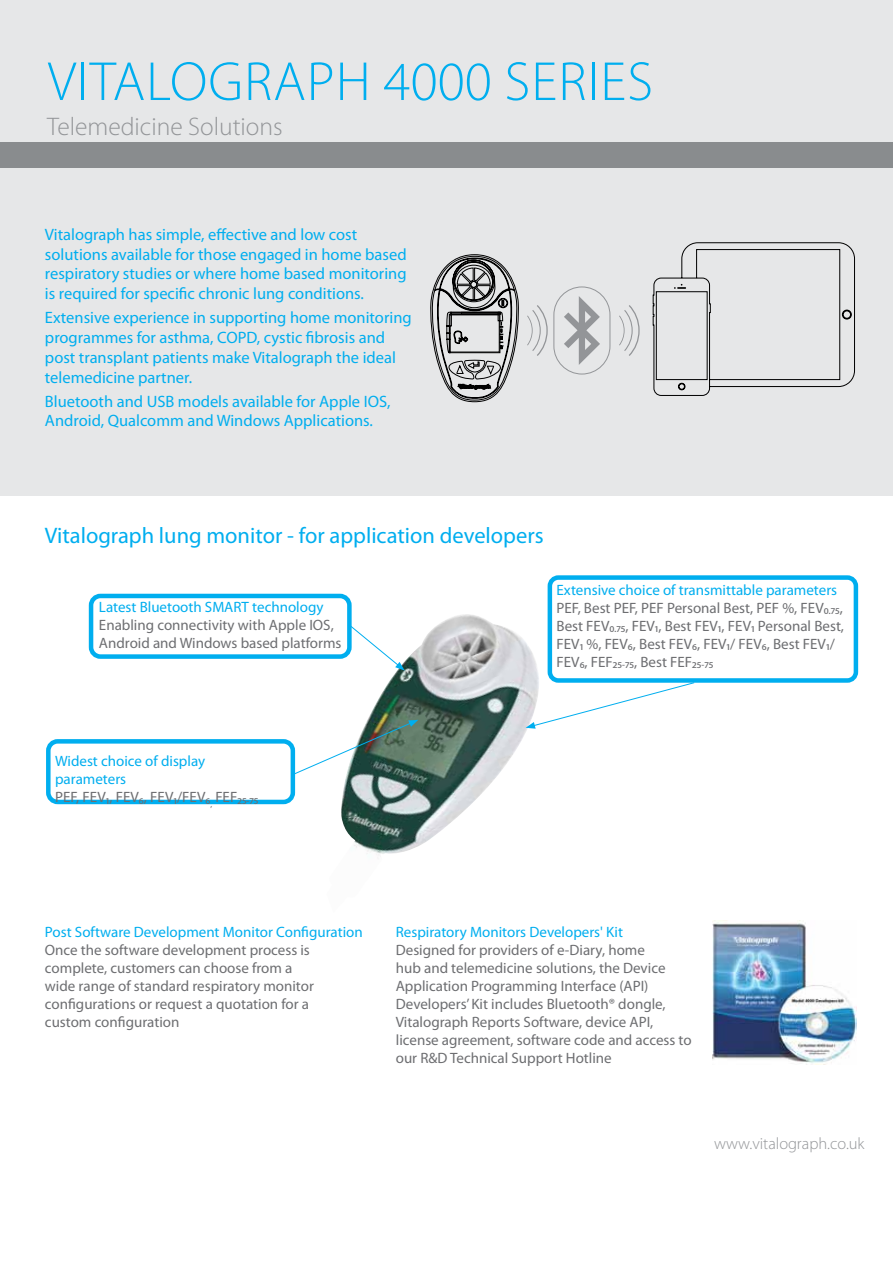
<style>
.page{position:relative;width:893px;height:1263px;background:#fff}
.page>*{position:absolute;margin:0;border:0;box-sizing:border-box;transform-origin:0 0}
.t1{font:300 55.5px "Myriad Pro";letter-spacing:.02em;color:#00aeef}
.t2{font:300 25.5px "Myriad Pro";color:#939598}
.t3{font:22.5px "Myriad Pro";color:#00aeef}
.t4{font:16.5px/19.8px "Myriad Pro";color:#00aeef}
.t5{font:300 16.5px "Myriad Pro";color:#939598}
.t6{font:15px/18px "Myriad Pro";color:#6d6e71}
.t7{font:15px/18px "Myriad Pro";color:#00aeef}
.s1{color:#6d6e71}
</style>
<div class="page">
<div style="left:0;top:0;width:893px;height:495px;background:#e6e7e8"></div>
<img style="left:712px;top:920px;width:144px;height:145px">
<img style="left:341px;top:614px;width:198px;height:241px">
<div style="left:548px;top:575px;width:310px;height:108px;border:4px solid #00aeef;border-radius:9px"></div>
<div style="left:91px;top:596px;width:258px;height:60px;background:#fff;border-radius:9px"></div>
<div style="left:89px;top:594px;width:263px;height:65px;border:4px solid #00aeef;border-radius:9px"></div>
<div style="left:46px;top:739px;width:249px;height:65px;border:4px solid #00aeef;border-radius:9px"></div>
<svg style="left:350px;top:625px;width:55px;height:45px"></svg>
<img style="left:292px;top:720px;width:126px;height:55px">
<svg style="left:526px;top:682px;width:169px;height:47px"></svg>
<svg style="left:653px;top:242px;width:202px;height:154px"></svg>
<svg style="left:430px;top:254px;width:89px;height:148px"></svg>
<svg style="left:564px;top:296px;width:36px;height:69px"></svg>
<div style="left:553px;top:287px;width:57px;height:87px;border:1px solid #939598;border-radius:28px"></div>
<svg style="left:619px;top:305px;width:21px;height:51px"></svg>
<svg style="left:527px;top:305px;width:21px;height:51px"></svg>
<div style="left:0;top:142px;width:893px;height:26px;background:#898c8e"></div>
<h1 class="t1" style="left:48px;top:51px;width:607px">VITALOGRAPH 4000 SERIES</h1>
<h2 class="t2" style="left:47px;top:112px;width:237px">Telemedicine Solutions</h2>
<p class="t4" style="left:45px;top:225px;width:363px">Vitalograph has simple, effective and low cost solutions available for those engaged in home based respiratory studies or where home based monitoring is required for specific chronic lung conditions.</p>
<p class="t4" style="left:45px;top:308px;width:368px">Extensive experience in supporting home monitoring programmes for asthma, COPD, cystic fibrosis and post transplant patients make Vitalograph the ideal telemedicine partner.</p>
<p class="t4" style="left:45px;top:392px;width:347px">Bluetooth and USB models available for Apple IOS,<br>Android, Qualcomm and Windows Applications.</p>
<h3 class="t3" style="left:45px;top:523px;width:500px">Vitalograph lung monitor - for application developers</h3>
<p class="t7" style="left:99px;top:598px;width:226px">Latest Bluetooth SMART technology</p>
<p class="t6" style="left:99px;top:616px;width:244px">Enabling connectivity with Apple IOS,<br>Android and Windows based platforms</p>
<p class="t7" style="left:556px;top:581px;width:282px">Extensive choice of transmittable parameters</p>
<p class="t6" style="left:556px;top:599px;width:289px">PEF, Best PEF, PEF Personal Best, PEF %, FEV0.75, Best FEV0.75, FEV1, Best FEV1, FEV1 Personal Best, FEV1 %, FEV6, Best FEV6, FEV1/ FEV6, Best FEV1/ FEV6, FEF25-75, Best FEF25-75</p>
<p class="t7" style="left:55px;top:752px;width:205px">Widest choice of display parameters<br><span class="s1">PEF, FEV1, FEV6, FEV1/FEV6</span><sub>,</sub> <span class="s1">FEF25-75</span></p>
<p class="t7" style="left:45px;top:923px;width:319px">Post Software Development Monitor Configuration</p>
<p class="t6" style="left:45px;top:941px;width:270px">Once the software development process is complete, customers can choose from a wide range of standard respiratory monitor configurations or request a quotation for a custom configuration</p>
<p class="t7" style="left:396px;top:923px;width:229px">Respiratory Monitors Developers' Kit</p>
<p class="t6" style="left:396px;top:941px;width:297px">Designed for providers of e-Diary, home<br>hub and telemedicine solutions, the Device Application Programming Interface (API)<br>Developers’ Kit includes Bluetooth® dongle, Vitalograph Reports Software, device API, license agreement, software code and access to our R&amp;D Technical Support Hotline</p>
<p class="t5" style="left:714px;top:1134px;width:152px">www.vitalograph.co.uk</p>
</div>
